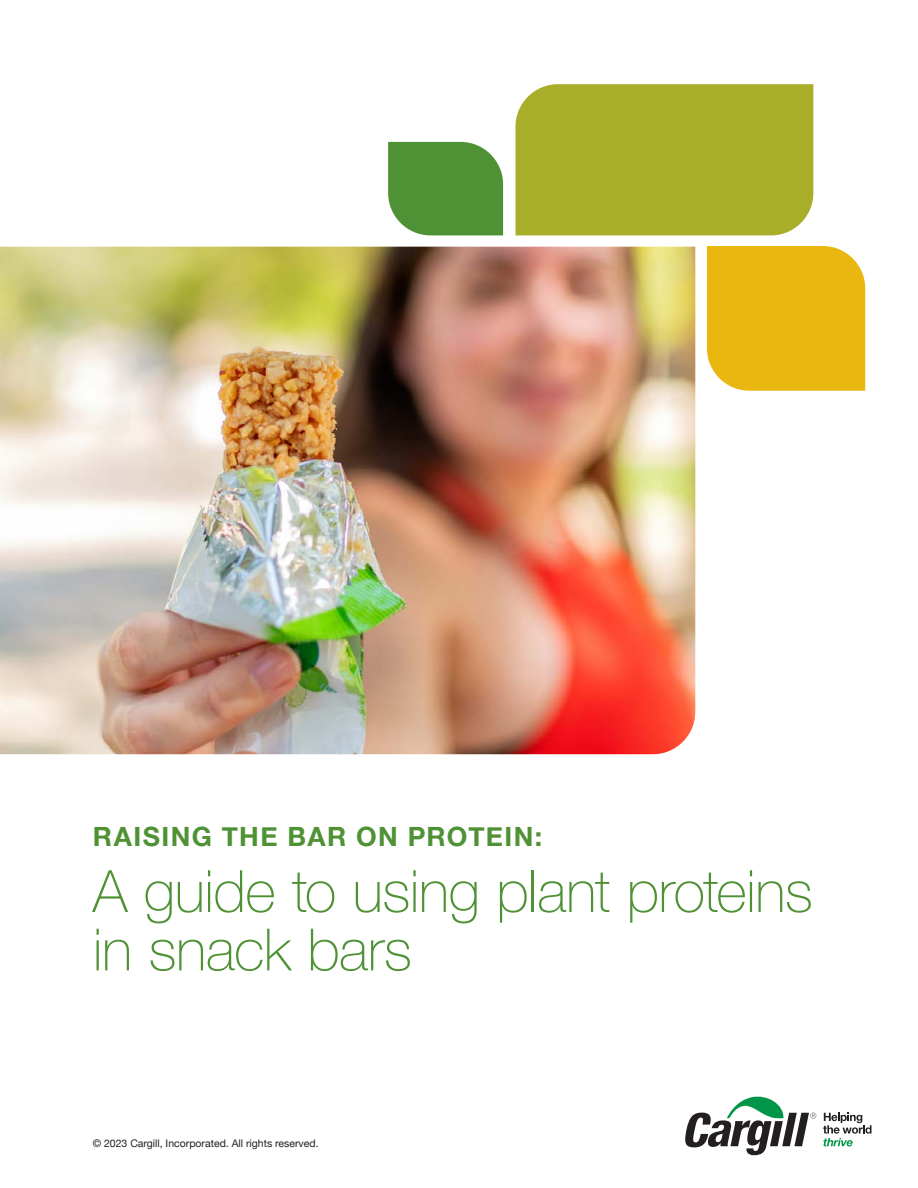
<style>
.page{position:relative;width:918px;height:1188px;background:#fff}
.page>*{position:absolute;margin:0;border:0;box-sizing:border-box;transform-origin:0 0}
.Headline_Level_4_21{font:100 58.35px/58.3px "Helvetica Neue";letter-spacing:-.01em;color:#4f9236}
.Headline_Level_4_21-2{font:700 26.55px "Helvetica Neue";letter-spacing:.05em;color:#4f9236}
.FOOTNOTES{font:10.5px "Helvetica Neue";color:#231f20}
</style>
<div class="page">
<svg style="left:685px;top:1096px;width:131px;height:59px"></svg>
<svg style="left:823px;top:1113px;width:49px;height:33px"></svg>
<div style="left:515px;top:84px;width:298px;height:151px;background:#a8ad2a"></div>
<img style="left:0;top:247px;width:695px;height:507px">
<svg style="left:388px;top:142px;width:115px;height:93px;background:#5b9944"></svg>
<div style="left:707px;top:246px;width:158px;height:145px;background:#eab610"></div>
<p class="Headline_Level_4_21-2" style="left:93px;top:815px;width:451px">RAISING THE BAR ON PROTEIN:</p>
<p class="Headline_Level_4_21" style="left:93px;top:860px;width:722px">A guide to using plant proteins in snack bars</p>
<p class="FOOTNOTES" style="left:93px;top:1136px;width:227px">© 2023 Cargill, Incorporated. All rights reserved.</p>
</div>
